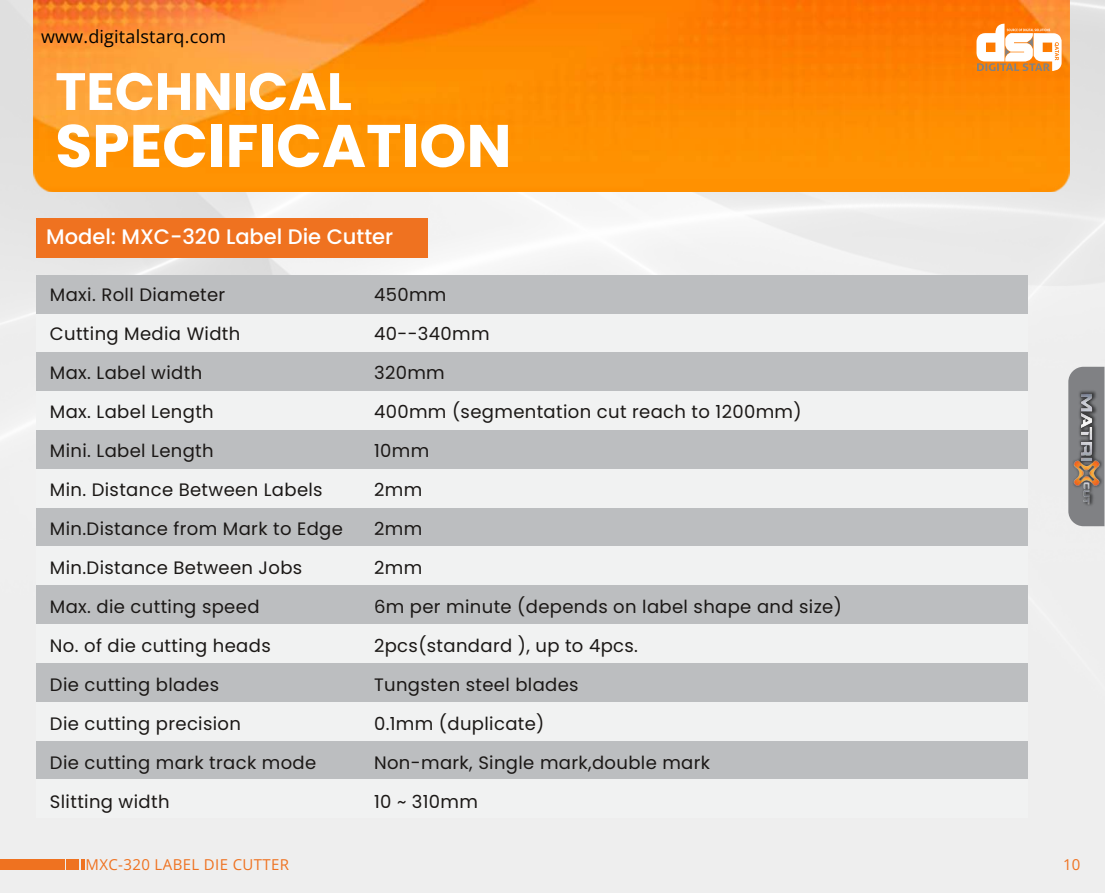
<style>
.page{position:relative;width:1106px;height:893px;background:#fff}
.page>*{position:absolute;margin:0;border:0;box-sizing:border-box;transform-origin:0 0}
.t1{font:700 60px "Poppins";color:#fff}
.t2{font:700 52.5px "Poppins";color:#fff}
.t3{font:500 21px "Poppins";color:#fff}
.t4{font:18px "Poppins";letter-spacing:.02em;color:#1b1816}
.t5{font:18px "Open Sans";letter-spacing:.01em;color:#000}
.t6{font:15px "Open Sans";letter-spacing:.025em;color:#ef7220}
</style>
<div class="page">
<img style="left:0;top:0;width:1104px;height:893px">
<img style="left:33px;top:0;width:1036px;height:192px">
<svg style="left:976px;top:23px;width:85px;height:48px"></svg>
<div style="left:0;top:860px;width:65px;height:10px;background:#ef7220"></div>
<div style="left:67px;top:860px;width:12px;height:10px;background:#ef7220"></div>
<svg style="left:81px;top:860px;width:3px;height:10px"></svg>
<div style="left:36px;top:218px;width:392px;height:40px;background:#ef7220"></div>
<svg style="left:1068px;top:367px;width:36px;height:159px"></svg>
<img style="left:1066px;top:384px;width:39px;height:125px">
<div style="left:36px;top:275px;width:991px;height:39px;background:#bcbec0"></div>
<div style="left:36px;top:314px;width:991px;height:38px;background:#f1f2f2"></div>
<div style="left:36px;top:352px;width:991px;height:39px;background:#bcbec0"></div>
<div style="left:36px;top:391px;width:991px;height:39px;background:#f1f2f2"></div>
<div style="left:36px;top:430px;width:991px;height:39px;background:#bcbec0"></div>
<div style="left:36px;top:469px;width:991px;height:39px;background:#f1f2f2"></div>
<div style="left:36px;top:508px;width:991px;height:39px;background:#bcbec0"></div>
<div style="left:36px;top:547px;width:991px;height:38px;background:#f1f2f2"></div>
<div style="left:36px;top:585px;width:991px;height:39px;background:#bcbec0"></div>
<div style="left:36px;top:624px;width:991px;height:39px;background:#f1f2f2"></div>
<div style="left:36px;top:663px;width:991px;height:39px;background:#bcbec0"></div>
<div style="left:36px;top:702px;width:991px;height:39px;background:#f1f2f2"></div>
<div style="left:36px;top:741px;width:991px;height:38px;background:#bcbec0"></div>
<div style="left:36px;top:779px;width:991px;height:39px;background:#f1f2f2"></div>
<p class="t5" style="left:41px;top:24px;width:187px">www.digitalstarq.com</p>
<h2 class="t2" style="left:55px;top:61px;width:298px">TECHNICAL</h2>
<h1 class="t1" style="left:55px;top:111px;width:458px">SPECIFICATION</h1>
<p class="t3" style="left:46px;top:225px;width:348px">Model: MXC-320 Label Die Cutter</p>
<p class="t4" style="left:50px;top:284px;width:177px">Maxi. Roll Diameter</p>
<p class="t4" style="left:374px;top:284px;width:74px">450mm</p>
<p class="t4" style="left:50px;top:323px;width:192px">Cutting Media Width</p>
<p class="t4" style="left:374px;top:323px;width:117px">40--340mm</p>
<p class="t4" style="left:50px;top:362px;width:154px">Max. Label width</p>
<p class="t4" style="left:374px;top:362px;width:72px">320mm</p>
<p class="t4" style="left:50px;top:401px;width:165px">Max. Label Length</p>
<p class="t4" style="left:374px;top:401px;width:429px">400mm (segmentation cut reach to 1200mm)</p>
<p class="t4" style="left:50px;top:440px;width:165px">Mini. Label Length</p>
<p class="t4" style="left:374px;top:440px;width:57px">10mm</p>
<p class="t4" style="left:50px;top:479px;width:274px">Min. Distance Between Labels</p>
<p class="t4" style="left:374px;top:479px;width:50px">2mm</p>
<p class="t4" style="left:50px;top:518px;width:294px">Min.Distance from Mark to Edge</p>
<p class="t4" style="left:374px;top:518px;width:50px">2mm</p>
<p class="t4" style="left:50px;top:557px;width:254px">Min.Distance Between Jobs</p>
<p class="t4" style="left:374px;top:557px;width:50px">2mm</p>
<p class="t4" style="left:50px;top:596px;width:211px">Max. die cutting speed</p>
<p class="t4" style="left:374px;top:596px;width:469px">6m per minute (depends on label shape and size)</p>
<p class="t4" style="left:50px;top:635px;width:222px">No. of die cutting heads</p>
<p class="t4" style="left:374px;top:635px;width:265px">2pcs(standard ), up to 4pcs.</p>
<p class="t4" style="left:50px;top:674px;width:171px">Die cutting blades</p>
<p class="t4" style="left:374px;top:674px;width:206px">Tungsten steel blades</p>
<p class="t4" style="left:50px;top:713px;width:193px">Die cutting precision</p>
<p class="t4" style="left:374px;top:713px;width:172px">0.1mm (duplicate)</p>
<p class="t4" style="left:50px;top:752px;width:268px">Die cutting mark track mode</p>
<p class="t4" style="left:374px;top:752px;width:337px">Non-mark, Single mark,double mark</p>
<p class="t4" style="left:50px;top:791px;width:121px">Slitting width</p>
<p class="t4" style="left:374px;top:791px;width:106px">10 ~ 310mm</p>
<p class="t6" style="left:85px;top:854px;width:205px">MXC-320 LABEL DIE CUTTER</p>
<p class="t6" style="left:1063px;top:854px;width:19px">10</p>
</div>
